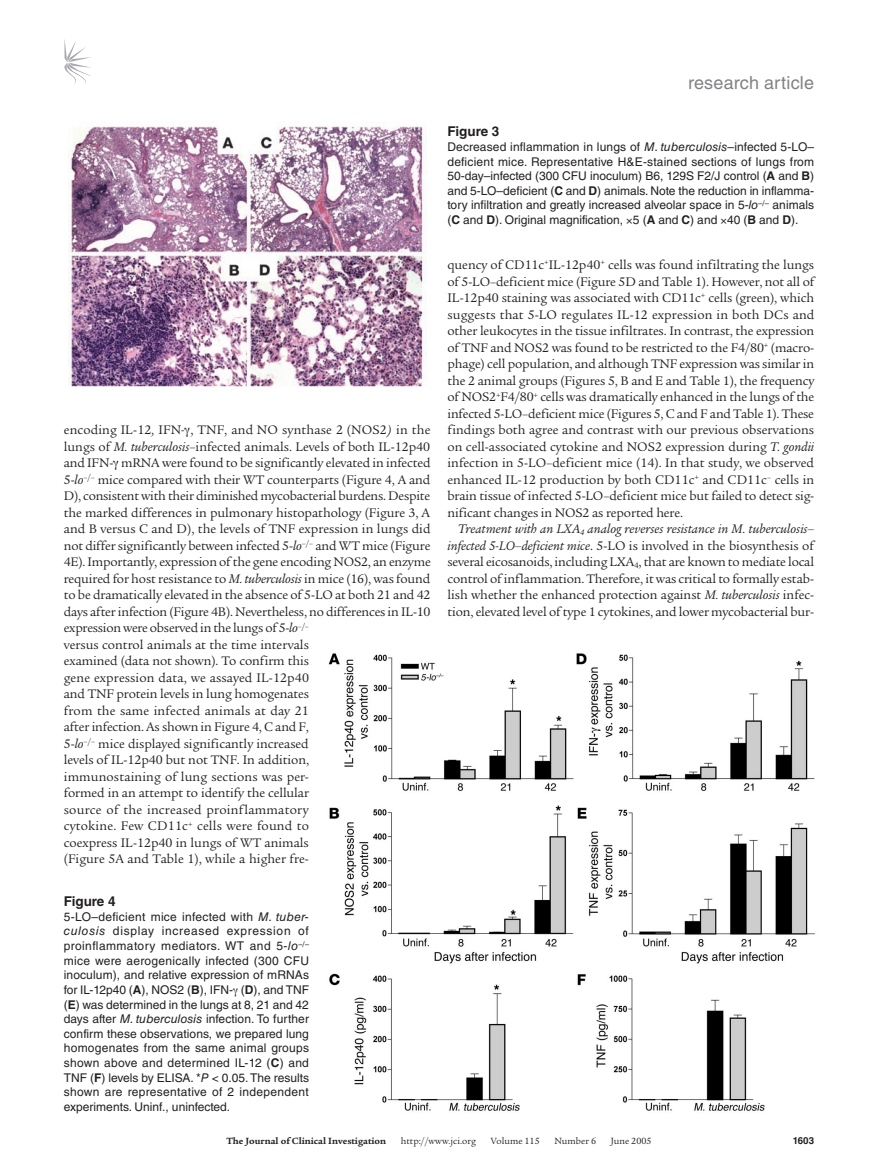
<style>
.page{position:relative;width:878px;height:1174px;background:#fff}
.page>*{position:absolute;margin:0;border:0;box-sizing:border-box;transform-origin:0 0}
.t1{font:18px "Helvetica LT Std";letter-spacing:.01em;color:#808285}
.t2{font:13.5px/16.5px "Legacy Serif Std";letter-spacing:-.01em;color:#231f20;text-align:justify}
.t3{font:700 13.5px "Helvetica LT Std";color:#231f20}
.t4{font:12px/14.5px "Helvetica LT Std";color:#231f20;text-align:justify}
.t5{font:9.75px "Legacy Serif Std";color:#231f20}
.t6{font:700 9.75px "Legacy Serif Std";color:#231f20}
.t7{font:700 9.75px "Helvetica LT Std";color:#231f20}
.s1{font-style:italic}
.s2{font-weight:700}
</style>
<div class="page">
<svg style="left:64px;top:39px;width:27px;height:45px"></svg>
<img style="left:69px;top:121px;width:357px;height:266px">
<img style="left:328px;top:653px;width:487px;height:458px">
<h1 class="t1" style="left:688px;top:72px;width:127px">research article</h1>
<p class="t2" style="left:64px;top:422px;width:368px;text-align:left">encoding IL-12<span class="s1">,</span> IFN<span class="s1">-</span> , TNF, and NO synthase 2 (NOS2<span class="s1">)</span> in the lungs of <span class="s1">M. tuberculosis</span>–infected animals. Levels of both IL-12p40 and IFN- mRNA were found to be significantly elevated in infected 5-<span class="s1">lo</span><sup>–/–</sup> mice compared with their WT counterparts (Figure 4, A and D), consistent with their diminished mycobacterial burdens. Despite the marked differences in pulmonary histopathology (Figure 3, A and B versus C and D), the levels of TNF expression in lungs did not differ significantly between infected 5-<span class="s1">lo</span><sup>–/–</sup> and WT mice (Figure 4E). Importantly, expression of the gene encoding NOS2, an enzyme required for host resistance to <span class="s1">M. tuberculosis</span> in mice (16), was found to be dramatically elevated in the absence of 5-LO at both 21 and 42 days after infection (Figure 4B). Nevertheless, no differences in IL-10 expression were observed in the lungs of 5-<span class="s1">lo</span><sup>–/–<br></sup>versus control animals at the time intervals<br>examined (data not shown). To confirm this<br>gene expression data, we assayed IL-12p40<br>and TNF protein levels in lung homogenates<br>from the same infected animals at day 21<br>after infection. As shown in Figure 4, C and F,<br>5-<span class="s1">lo</span><sup>–/–</sup> mice displayed significantly increased<br>levels of IL-12p40 but not TNF. In addition,<br>immunostaining of lung sections was per-<br>formed in an attempt to identify the cellular<br>source of the increased proinflammatory<br>cytokine. Few CD11c<sup>+</sup> cells were found to<br>coexpress IL-12p40 in lungs of WT animals<br>(Figure 5A and Table 1), while a higher fre-</p>
<p class="t3" style="left:64px;top:893px;width:53px">Figure 4</p>
<p class="t4" style="left:64px;top:909px;width:247px">5-LO–deficient mice infected with <span class="s1">M. tuber&shy;culosis</span> display increased expression of proinflammatory mediators. WT and 5-<span class="s1">lo</span><sup>–/– </sup>mice were aerogenically infected (300 CFU inoculum), and relative expression of mRNAs for IL-12p40 (<span class="s2">A</span>), NOS2 (<span class="s2">B</span>), IFN- (<span class="s2">D</span>), and TNF (<span class="s2">E</span>) was determined in the lungs at 8, 21 and 42 days after <span class="s1">M. tuberculosis</span> infection. To further confirm these observations, we prepared lung homogenates from the same animal groups shown above and determined IL-12 (<span class="s2">C</span>) and TNF (<span class="s2">F</span>) levels by ELISA. *<span class="s1">P</span> &lt; 0.05. The results shown are representative of 2 independent experiments. Uninf., uninfected.</p>
<p class="t3" style="left:447px;top:123px;width:53px">Figure 3</p>
<p class="t4" style="left:447px;top:139px;width:368px">Decreased inflammation in lungs of <span class="s1">M. tuberculosis</span>–infected 5-LO– deficient mice. Representative H&amp;E-stained sections of lungs from 50-day–infected (300 CFU inoculum) B6, 129S F2/J control (<span class="s2">A</span> and <span class="s2">B</span>) and 5-LO–deficient (<span class="s2">C</span> and <span class="s2">D</span>) animals. Note the reduction in inflamma&shy;tory infiltration and greatly increased alveolar space in 5-<span class="s1">lo</span><sup>–/–</sup> animals (<span class="s2">C</span> and <span class="s2">D</span>). Original magnification, 5 (<span class="s2">A</span> and <span class="s2">C</span>) and 40 (<span class="s2">B</span> and <span class="s2">D</span>).</p>
<p class="t2" style="left:447px;top:257px;width:368px">quency of CD11c<sup>+</sup>IL-12p40<sup>+</sup> cells was found infiltrating the lungs of 5-LO–deficient mice (Figure 5D and Table 1). However, not all of IL-12p40 staining was associated with CD11c<sup>+</sup> cells (green), which suggests that 5-LO regulates IL-12 expression in both DCs and other leukocytes in the tissue infiltrates. In contrast, the expression of TNF and NOS2 was found to be restricted to the F4/80<sup>+</sup> (macro&shy;phage) cell population, and although TNF expression was similar in the 2 animal groups (Figures 5, B and E and Table 1), the frequency of NOS2<sup>+</sup>F4/80<sup>+</sup> cells was dramatically enhanced in the lungs of the infected 5-LO–deficient mice (Figures 5, C and F and Table 1). These findings both agree and contrast with our previous observations on cell-associated cytokine and NOS2 expression during <span class="s1">T. gondii </span>infection in 5-LO–deficient mice (14). In that study, we observed enhanced IL-12 production by both CD11c<sup>+</sup> and CD11c<sup>–</sup> cells in brain tissue of infected 5-LO–deficient mice but failed to detect sig&shy;nificant changes in NOS2 as reported here.</p>
<p class="t2" style="left:447px;top:521px;width:368px;text-indent:11px"><span class="s1">Treatment with an LXA</span><sub>4</sub> <span class="s1">analog reverses resistance in M. tuberculosis– infected 5-LO–deficient mice</span>. 5-LO is involved in the biosynthesis of several eicosanoids, including LXA<sub>4</sub>, that are known to mediate local control of inflammation. Therefore, it was critical to formally estab&shy;lish whether the enhanced protection against <span class="s1">M. tuberculosis</span> infec&shy;tion, elevated level of type 1 cytokines, and lower mycobacterial bur-</p>
<p class="t6" style="left:226px;top:1135px;width:161px">The Journal of Clinical Investigation</p>
<p class="t5" style="left:401px;top:1135px;width:77px">http://www.jci.org</p>
<p class="t5" style="left:490px;top:1135px;width:50px">Volume 115</p>
<p class="t5" style="left:554px;top:1135px;width:43px">Number 6</p>
<p class="t5" style="left:610px;top:1135px;width:42px">June 2005</p>
<p class="t7" style="left:792px;top:1134px;width:23px">1603</p>
</div>
